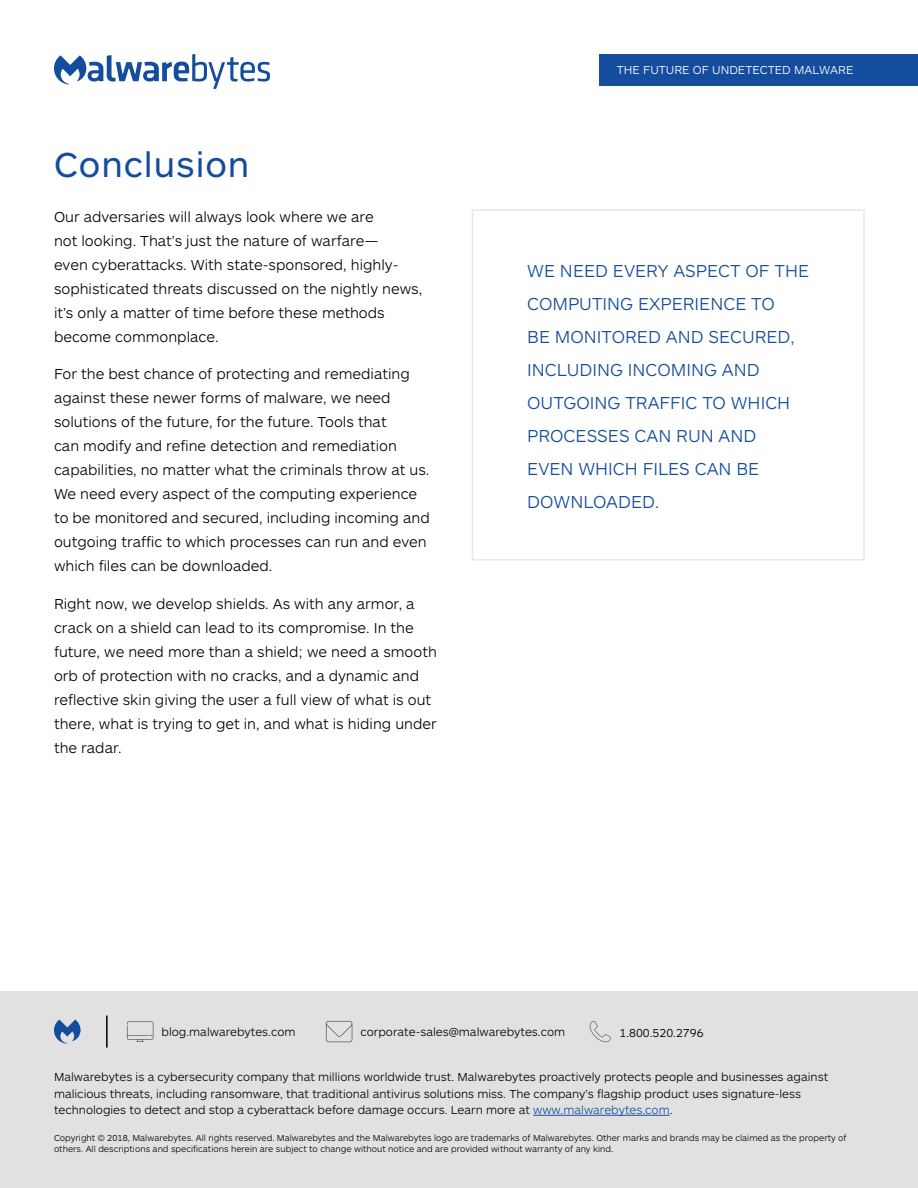
<style>
.page{position:relative;width:918px;height:1188px;background:#fff}
.page>*{position:absolute;margin:0;border:0;box-sizing:border-box;transform-origin:0 0}
.t1{font:36px "ARS Maquette Pro";letter-spacing:.025em;color:#144d9d}
.t2{font:300 18px/33px "ARS Maquette Pro";color:#144d9d}
.t3{font:300 15px/24px "ARS Maquette Pro";color:#000}
.t4{font:300 12px/16.5px "ARS Maquette Pro";color:#000}
.t5{font:300 12px "ARS Maquette Pro";color:#fff}
.t6{font:300 9px/10.8px "ARS Maquette Pro";color:#000}
.s1{color:#144d9d}
</style>
<div class="page">
<div style="left:472px;top:209px;width:393px;height:352px;border:2px solid #e8e8e8"></div>
<svg style="left:54px;top:54px;width:216px;height:35px"></svg>
<div style="left:599px;top:54px;width:319px;height:32px;background:#144d9d"></div>
<div style="left:0;top:992px;width:918px;height:196px;background:#e1e1e1"></div>
<svg style="left:54px;top:1020px;width:27px;height:24px"></svg>
<hr style="left:106px;top:1016px;width:2px;height:32px;background:#000">
<svg style="left:127px;top:1021px;width:26px;height:21px"></svg>
<svg style="left:326px;top:1021px;width:26px;height:21px"></svg>
<svg style="left:590px;top:1021px;width:21px;height:21px"></svg>
<hr style="left:533px;top:1115px;width:137px;height:1px;background:#144d9d">
<h1 class="t1" style="left:54px;top:142px;width:197px">Conclusion</h1>
<p class="t3" style="left:54px;top:204px;width:370px">Our adversaries will always look where we are<br>not looking. That’s just the nature of warfare—<br>even cyberattacks. With state-sponsored, highly&shy;sophisticated threats discussed on the nightly news, it’s only a matter of time before these methods become commonplace.</p>
<p class="t3" style="left:54px;top:361px;width:377px">For the best chance of protecting and remediating against these newer forms of malware, we need solutions of the future, for the future. Tools that<br>can modify and refine detection and remediation capabilities, no matter what the criminals throw at us.<br>We need every aspect of the computing experience to be monitored and secured, including incoming and outgoing traffic to which processes can run and even which files can be downloaded.</p>
<p class="t3" style="left:54px;top:591px;width:384px">Right now, we develop shields. As with any armor, a crack on a shield can lead to its compromise. In the future, we need more than a shield; we need a smooth orb of protection with no cracks, and a dynamic and reflective skin giving the user a full view of what is out there, what is trying to get in, and what is hiding under the radar.</p>
<p class="t5" style="left:617px;top:62px;width:238px">THE FUTURE OF UNDETECTED MALWARE</p>
<p class="t2" style="left:527px;top:253px;width:283px">WE NEED EVERY ASPECT OF THE<br>COMPUTING EXPERIENCE TO<br>BE MONITORED AND SECURED,<br>INCLUDING INCOMING AND<br>OUTGOING TRAFFIC TO WHICH<br>PROCESSES CAN RUN AND<br>EVEN WHICH FILES CAN BE<br>DOWNLOADED.</p>
<p class="t4" style="left:162px;top:1023px;width:136px">blog.malwarebytes.com</p>
<p class="t4" style="left:360px;top:1023px;width:206px">corporate-sales@malwarebytes.com</p>
<p class="t4" style="left:620px;top:1024px;width:86px">1.800.520.2796</p>
<p class="t4" style="left:54px;top:1068px;width:776px">Malwarebytes is a cybersecurity company that millions worldwide trust. Malwarebytes proactively protects people and businesses against malicious threats, including ransomware, that traditional antivirus solutions miss. The company’s flagship product uses signature-less technologies to detect and stop a cyberattack before damage occurs. Learn more at <span class="s1">www.malwarebytes.com</span>.</p>
<p class="t6" style="left:54px;top:1132px;width:794px">Copyright © 2018, Malwarebytes. All rights reserved. Malwarebytes and the Malwarebytes logo are trademarks of Malwarebytes. Other marks and brands may be claimed as the property of others. All descriptions and specifications herein are subject to change without notice and are provided without warranty of any kind.</p>
</div>
